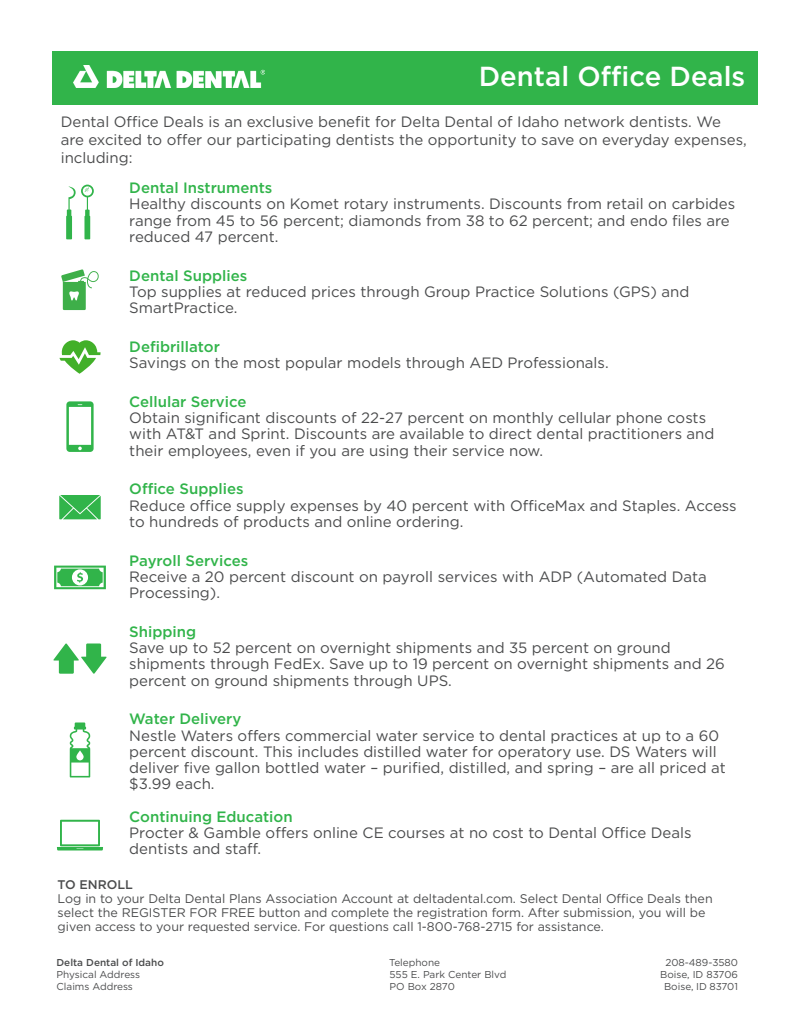
<style>
.page{position:relative;width:810px;height:1035px;background:#fff}
.page>*{position:absolute;margin:0;border:0;box-sizing:border-box;transform-origin:0 0}
.t1{font:500 27.5px "Gotham";color:#fff}
.t2{font:15px/16.2px "Gotham";color:#4b4c4d}
.t3{font:500 15px "Gotham";color:#31b44a}
.t4{font:12.5px/13.8px "Gotham";color:#4b4c4d}
.t5{font:500 12.5px "Gotham";color:#4b4c4d}
.t6{font:10px "Gotham";color:#4b4c4d}
.t7{font:500 10px "Gotham";color:#4b4c4d}
.s1{font-weight:500;color:#31b44a}
</style>
<div class="page">
<div style="left:52px;top:51px;width:706px;height:54px;background:#31b44a"></div>
<img style="left:73px;top:66px;width:192px;height:21px">
<svg style="left:61px;top:269px;width:38px;height:41px"></svg>
<svg style="left:66px;top:401px;width:28px;height:51px"></svg>
<svg style="left:59px;top:495px;width:42px;height:24px"></svg>
<svg style="left:54px;top:566px;width:52px;height:23px"></svg>
<svg style="left:53px;top:643px;width:54px;height:31px"></svg>
<svg style="left:70px;top:723px;width:20px;height:54px"></svg>
<svg style="left:57px;top:820px;width:46px;height:31px"></svg>
<svg style="left:66px;top:185px;width:28px;height:54px"></svg>
<svg style="left:59px;top:340px;width:42px;height:34px"></svg>
<p class="t1" style="left:479px;top:59px;width:268px">Dental Office Deals</p>
<p class="t2" style="left:61px;top:113px;width:688px;line-height:18px">Dental Office Deals is an exclusive benefit for Delta Dental of Idaho network dentists. We are excited to offer our participating dentists the opportunity to save on everyday expenses, including:</p>
<p class="t2" style="left:129px;top:179px;width:607px"><span class="s1">Dental Instruments<br></span>Healthy discounts on Komet rotary instruments. Discounts from retail on carbides range from 45 to 56 percent; diamonds from 38 to 62 percent; and endo files are reduced 47 percent.</p>
<p class="t2" style="left:129px;top:267px;width:562px"><span class="s1">Dental Supplies<br></span>Top supplies at reduced prices through Group Practice Solutions (GPS) and<br>SmartPractice.</p>
<p class="t2" style="left:129px;top:338px;width:481px"><span class="s1">Defibrillator<br></span>Savings on the most popular models through AED Professionals.</p>
<p class="t3" style="left:129px;top:392px;width:119px">Cellular Service</p>
<p class="t2" style="left:129px;top:409px;width:587px">Obtain significant discounts of 22-27 percent on monthly cellular phone costs with AT&amp;T and Sprint. Discounts are available to direct dental practitioners and their employees, even if you are using their service now.</p>
<p class="t3" style="left:129px;top:479px;width:116px">Office Supplies</p>
<p class="t2" style="left:129px;top:497px;width:609px">Reduce office supply expenses by 40 percent with OfficeMax and Staples. Access to hundreds of products and online ordering.</p>
<p class="t3" style="left:129px;top:551px;width:121px">Payroll Services</p>
<p class="t2" style="left:129px;top:568px;width:579px">Receive a 20 percent discount on payroll services with ADP (Automated Data</p>
<p class="t2" style="left:129px;top:584px;width:92px">Processing).</p>
<p class="t3" style="left:129px;top:622px;width:68px">Shipping</p>
<p class="t2" style="left:129px;top:639px;width:543px">Save up to 52 percent on overnight shipments and 35 percent on ground</p>
<p class="t2" style="left:129px;top:656px;width:597px">shipments through FedEx. Save up to 19 percent on overnight shipments and 26 percent on ground shipments through UPS.</p>
<p class="t3" style="left:129px;top:709px;width:114px">Water Delivery</p>
<p class="t2" style="left:129px;top:727px;width:598px">Nestle Waters offers commercial water service to dental practices at up to a 60 percent discount. This includes distilled water for operatory use. DS Waters will deliver five gallon bottled water – purified, distilled, and spring – are all priced at $3.99 each.</p>
<p class="t3" style="left:129px;top:807px;width:165px">Continuing Education</p>
<p class="t2" style="left:129px;top:824px;width:564px">Procter &amp; Gamble offers online CE courses at no cost to Dental Office Deals</p>
<p class="t2" style="left:129px;top:841px;width:133px">dentists and staff.</p>
<p class="t5" style="left:58px;top:877px;width:77px">TO ENROLL</p>
<p class="t4" style="left:58px;top:891px;width:657px">Log in to your Delta Dental Plans Association Account at deltadental.com. Select Dental Office Deals then select the REGISTER FOR FREE button and complete the registration form. After submission, you will be given access to your requested service. For questions call 1-800-768-2715 for assistance.</p>
<p class="t7" style="left:57px;top:956px;width:109px">Delta Dental of Idaho</p>
<p class="t6" style="left:389px;top:957px;width:52px">Telephone</p>
<p class="t6" style="left:665px;top:957px;width:74px">208-489-3580</p>
<p class="t6" style="left:57px;top:969px;width:85px">Physical Address</p>
<p class="t6" style="left:390px;top:969px;width:118px">555 E. Park Center Blvd</p>
<p class="t6" style="left:660px;top:969px;width:79px">Boise, ID 83706</p>
<p class="t6" style="left:57px;top:981px;width:78px">Claims Address</p>
<p class="t6" style="left:390px;top:981px;width:67px">PO Box 2870</p>
<p class="t6" style="left:664px;top:981px;width:75px">Boise, ID 83701</p>
</div>
